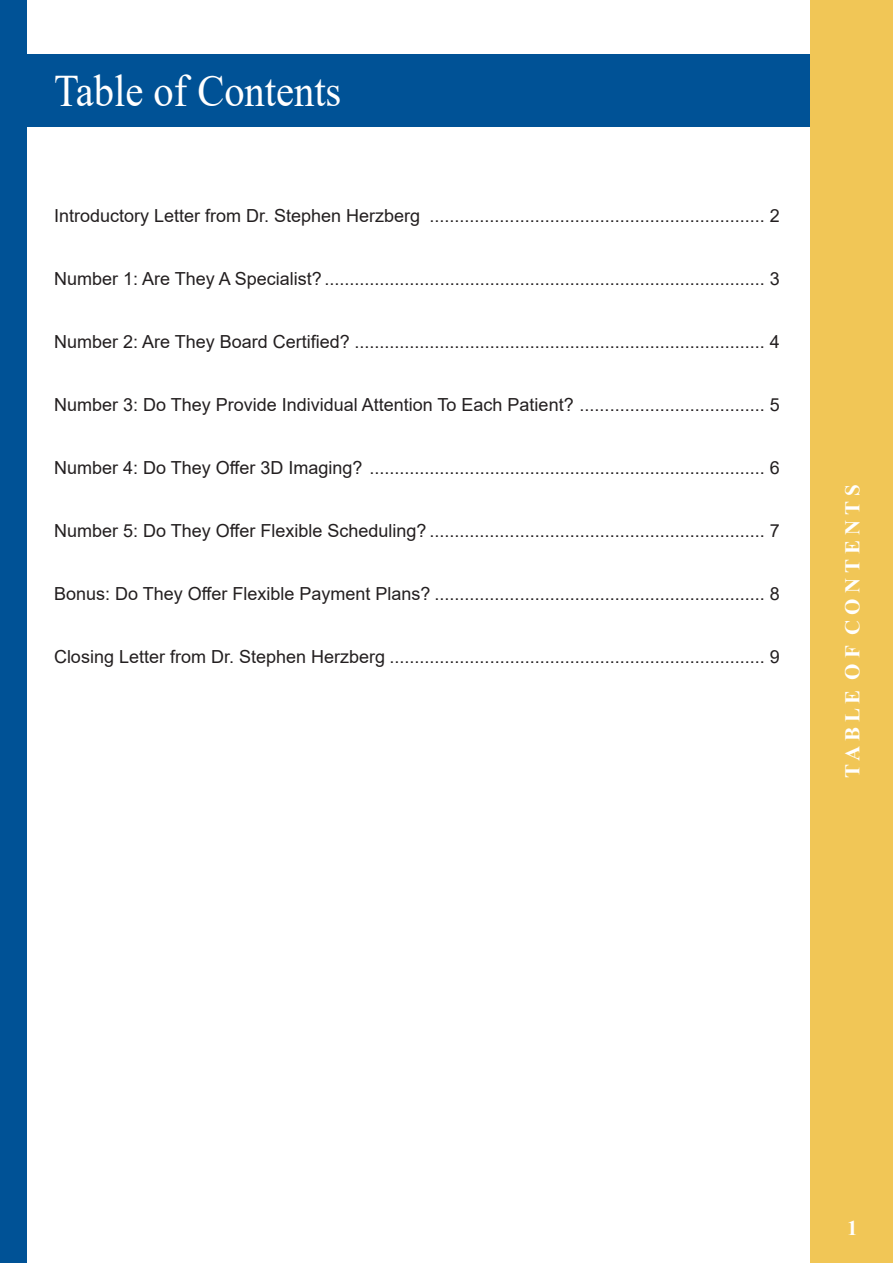
<style>
.page{position:relative;width:893px;height:1263px;background:#fff}
.page>*{position:absolute;margin:0;border:0;box-sizing:border-box;transform-origin:0 0}
.t1{font:45px "Times New Roman";color:#fff;scale:.9 1}
.t2{font:700 21px "Times New Roman";color:#fff}
.t3{font:18px "Arial";color:#231f20}
</style>
<div class="page">
<div style="left:0;top:0;width:27px;height:1263px;background:#005296"></div>
<div style="left:27px;top:54px;width:783px;height:72px;background:#005296"></div>
<div style="left:810px;top:0;width:83px;height:1263px;background:#f1c656"></div>
<p class="t1" style="left:54px;top:59px;width:321px">Table of Contents</p>
<p class="t3" style="left:54px;top:204px;width:368px">Introductory Letter from Dr. Stephen Herzberg</p>
<p class="t3" style="left:430px;top:204px;width:352px">................................................................... 2</p>
<p class="t3" style="left:54px;top:267px;width:727px">Number 1: Are They A Specialist?........................................................................................ 3</p>
<p class="t3" style="left:54px;top:330px;width:727px">Number 2: Are They Board Certified? .................................................................................. 4</p>
<p class="t3" style="left:54px;top:393px;width:727px">Number 3: Do They Provide Individual Attention To Each Patient? ..................................... 5</p>
<p class="t3" style="left:54px;top:456px;width:727px">Number 4: Do They Offer 3D Imaging? ............................................................................... 6</p>
<p class="t3" style="left:54px;top:519px;width:727px">Number 5: Do They Offer Flexible Scheduling? ................................................................... 7</p>
<p class="t3" style="left:54px;top:582px;width:727px">Bonus: Do They Offer Flexible Payment Plans? .................................................................. 8</p>
<p class="t3" style="left:54px;top:645px;width:727px">Closing Letter from Dr. Stephen Herzberg ........................................................................... 9</p>
<p class="t2" style="left:837px;top:778px;width:295px;rotate:-90deg">T A B L E O F C O N T E N T S</p>
<p class="t2" style="left:847px;top:1213px;width:12px">1</p>
</div>
